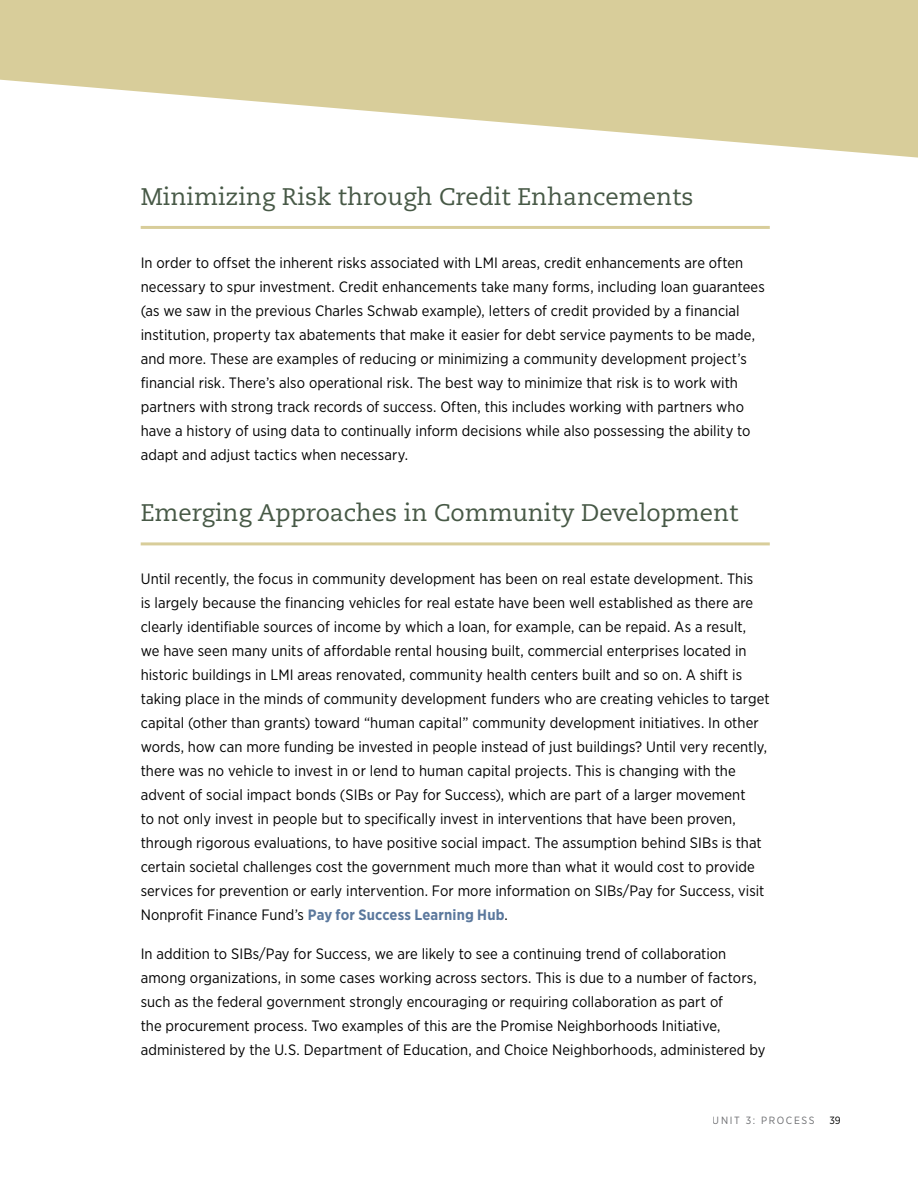
<style>
.page{position:relative;width:918px;height:1188px;background:#fff}
.page>*{position:absolute;margin:0;border:0;box-sizing:border-box;transform-origin:0 0}
.t1{font:24px "Caecilia LT Std";color:#475946}
.t2{font:15px/24px "Gotham Narrow";letter-spacing:.005em;color:#000}
.t3{font:10.5px "Gotham Narrow";letter-spacing:.15em;color:#6d6e71}
.t4{font:10.5px "Gotham Narrow";color:#000}
.s1{font-weight:700;color:#5b789d}
</style>
<div class="page">
<hr style="left:141px;top:226px;width:629px;height:3px;background:#d8cd9a">
<hr style="left:141px;top:542px;width:629px;height:3px;background:#d8cd9a">
<svg style="left:0;top:0;width:918px;height:158px;fill:#d8cd9a"></svg>
<h1 class="t1" style="left:141px;top:183px;width:554px">Minimizing Risk through Credit Enhancements</h1>
<p class="t2" style="left:141px;top:250px;width:626px">In order to offset the inherent risks associated with LMI areas, credit enhancements are often necessary to spur investment. Credit enhancements take many forms, including loan guarantees (as we saw in the previous Charles Schwab example), letters of credit provided by a financial institution, property tax abatements that make it easier for debt service payments to be made, and more. These are examples of reducing or minimizing a community development project’s financial risk. There’s also operational risk. The best way to minimize that risk is to work with partners with strong track records of success. Often, this includes working with partners who have a history of using data to continually inform decisions while also possessing the ability to adapt and adjust tactics when necessary.</p>
<h1 class="t1" style="left:141px;top:499px;width:599px">Emerging Approaches in Community Development</h1>
<p class="t2" style="left:141px;top:567px;width:631px">Until recently, the focus in community development has been on real estate development. This<br>is largely because the financing vehicles for real estate have been well established as there are clearly identifiable sources of income by which a loan, for example, can be repaid. As a result,<br>we have seen many units of affordable rental housing built, commercial enterprises located in historic buildings in LMI areas renovated, community health centers built and so on. A shift is taking place in the minds of community development funders who are creating vehicles to target capital (other than grants) toward “human capital” community development initiatives. In other words, how can more funding be invested in people instead of just buildings? Until very recently, there was no vehicle to invest in or lend to human capital projects. This is changing with the advent of social impact bonds (SIBs or Pay for Success), which are part of a larger movement<br>to not only invest in people but to specifically invest in interventions that have been proven, through rigorous evaluations, to have positive social impact. The assumption behind SIBs is that certain societal challenges cost the government much more than what it would cost to provide services for prevention or early intervention. For more information on SIBs/Pay for Success, visit Nonprofit Finance Fund’s <span class="s1">Pay for Success Learning Hub</span>.</p>
<p class="t2" style="left:141px;top:942px;width:626px">In addition to SIBs/Pay for Success, we are likely to see a continuing trend of collaboration among organizations, in some cases working across sectors. This is due to a number of factors, such as the federal government strongly encouraging or requiring collaboration as part of<br>the procurement process. Two examples of this are the Promise Neighborhoods Initiative, administered by the U.S. Department of Education, and Choice Neighborhoods, administered by</p>
<p class="t3" style="left:713px;top:1114px;width:103px">UNIT 3: PROCESS</p>
<p class="t4" style="left:830px;top:1114px;width:13px">39</p>
</div>
